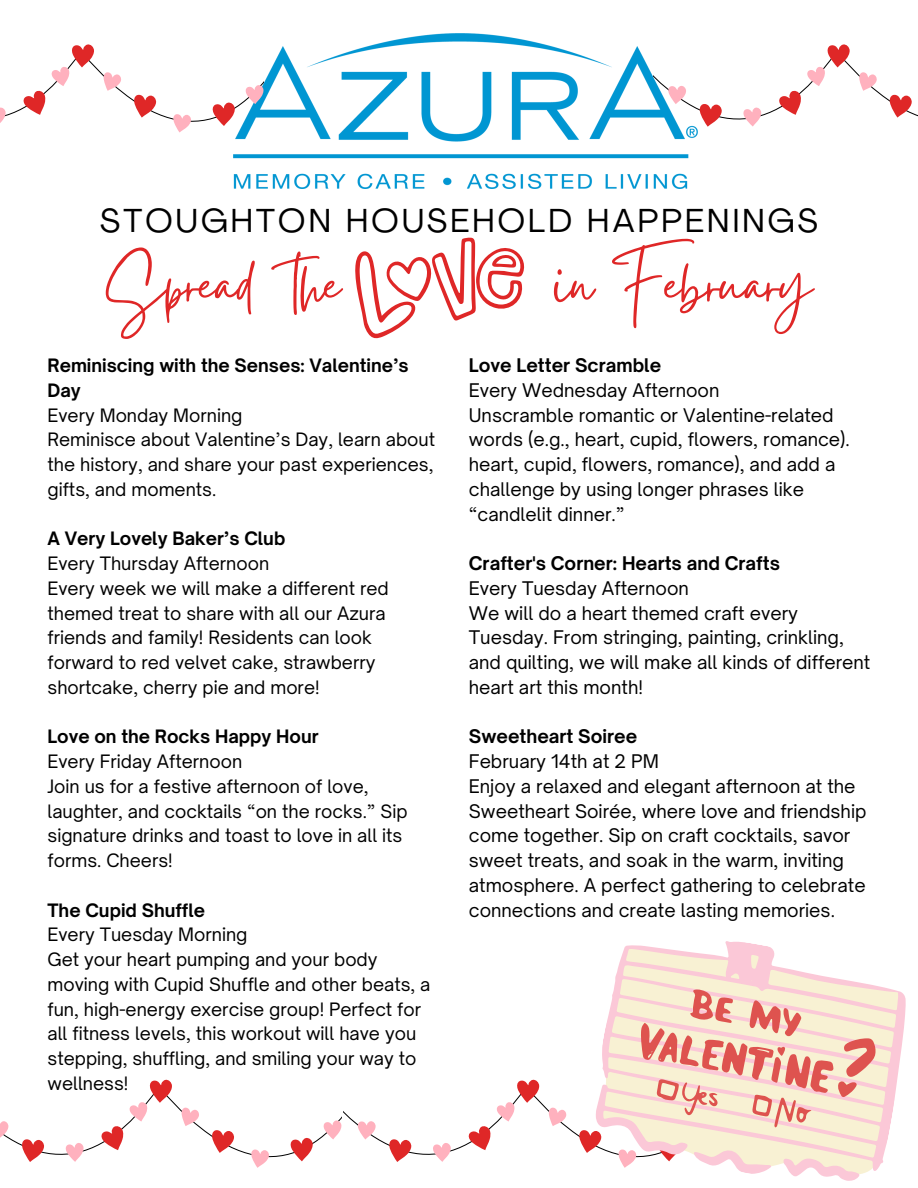
<style>
.page{position:relative;width:918px;height:1188px;background:#fff}
.page>*{position:absolute;margin:0;border:0;box-sizing:border-box;transform-origin:0 0}
.t1{font:75px "Gistesy";color:#df2727}
.t2{font:32.85px "Agrandir";letter-spacing:.1em;color:#000}
.t3{font:18px/24.8px "Open Sauce One";color:#000}
.t4{font:700 18px "Open Sauce One";color:#000}
.t5{font:17.7px/24.8px "Open Sauce One";color:#000}
.t6{font:700 17.7px/24.8px "Open Sauce One";color:#000}
</style>
<div class="page">
<img style="left:234px;top:33px;width:455px;height:155px">
<svg style="left:355px;top:237px;width:170px;height:102px"></svg>
<svg style="left:0;top:44px;width:264px;height:95px"></svg>
<svg style="left:654px;top:44px;width:264px;height:95px"></svg>
<svg style="left:614px;top:941px;width:292px;height:240px"></svg>
<svg style="left:0;top:988px;width:878px;height:187px"></svg>
<p class="t2" style="left:100px;top:207px;width:719px">STOUGHTON HOUSEHOLD HAPPENINGS</p>
<p class="t1" style="left:106px;top:232px;width:236px">Spread the</p>
<p class="t1" style="left:554px;top:232px;width:260px">in February</p>
<p class="t6" style="left:47px;top:353px;width:363px">Reminiscing with the Senses: Valentine’s<br>Day</p>
<p class="t5" style="left:47px;top:402px;width:196px">Every Monday Morning</p>
<p class="t5" style="left:47px;top:427px;width:389px;text-align:justify">Reminisce about Valentine’s Day, learn about the history, and share your past experiences, gifts, and moments.</p>
<p class="t6" style="left:47px;top:526px;width:239px">A Very Lovely Baker’s Club</p>
<p class="t5" style="left:47px;top:551px;width:223px">Every Thursday Afternoon</p>
<p class="t5" style="left:47px;top:576px;width:343px">Every week we will make a different red themed treat to share with all our Azura friends and family! Residents can look forward to red velvet cake, strawberry shortcake, cherry pie and more!</p>
<p class="t6" style="left:47px;top:724px;width:273px">Love on the Rocks Happy Hour</p>
<p class="t5" style="left:47px;top:749px;width:196px">Every Friday Afternoon</p>
<p class="t5" style="left:47px;top:774px;width:362px">Join us for a festive afternoon of love, laughter, and cocktails “on the rocks.” Sip signature drinks and toast to love in all its forms. Cheers!</p>
<p class="t6" style="left:47px;top:897px;width:159px">The Cupid Shuffle</p>
<p class="t5" style="left:47px;top:922px;width:202px">Every Tuesday Morning</p>
<p class="t5" style="left:47px;top:947px;width:385px">Get your heart pumping and your body moving with Cupid Shuffle and other beats, a fun, high-energy exercise group! Perfect for all fitness levels, this workout will have you stepping, shuffling, and smiling your way to wellness!</p>
<p class="t4" style="left:469px;top:354px;width:194px">Love Letter Scramble</p>
<p class="t3" style="left:469px;top:378px;width:252px">Every Wednesday Afternoon</p>
<p class="t3" style="left:469px;top:402px;width:383px">Unscramble romantic or Valentine-related words (e.g., heart, cupid, flowers, romance). heart, cupid, flowers, romance), and add a challenge by using longer phrases like “candlelit dinner.”</p>
<h2 class="t4" style="left:469px;top:552px;width:313px">Crafter's Corner: Hearts and Crafts</h2>
<p class="t3" style="left:469px;top:576px;width:222px">Every Tuesday Afternoon</p>
<h1 class="t3" style="left:469px;top:600px;width:403px">We will do a heart themed craft every Tuesday. From stringing, painting, crinkling, and quilting, we will make all kinds of different heart art this month!</h1>
<p class="t4" style="left:469px;top:725px;width:170px">Sweetheart Soiree</p>
<p class="t3" style="left:469px;top:749px;width:192px">February 14th at 2 PM</p>
<p class="t3" style="left:469px;top:774px;width:399px">Enjoy a relaxed and elegant afternoon at the Sweetheart Soirée, where love and friendship come together. Sip on craft cocktails, savor sweet treats, and soak in the warm, inviting atmosphere. A perfect gathering to celebrate connections and create lasting memories.</p>
</div>
